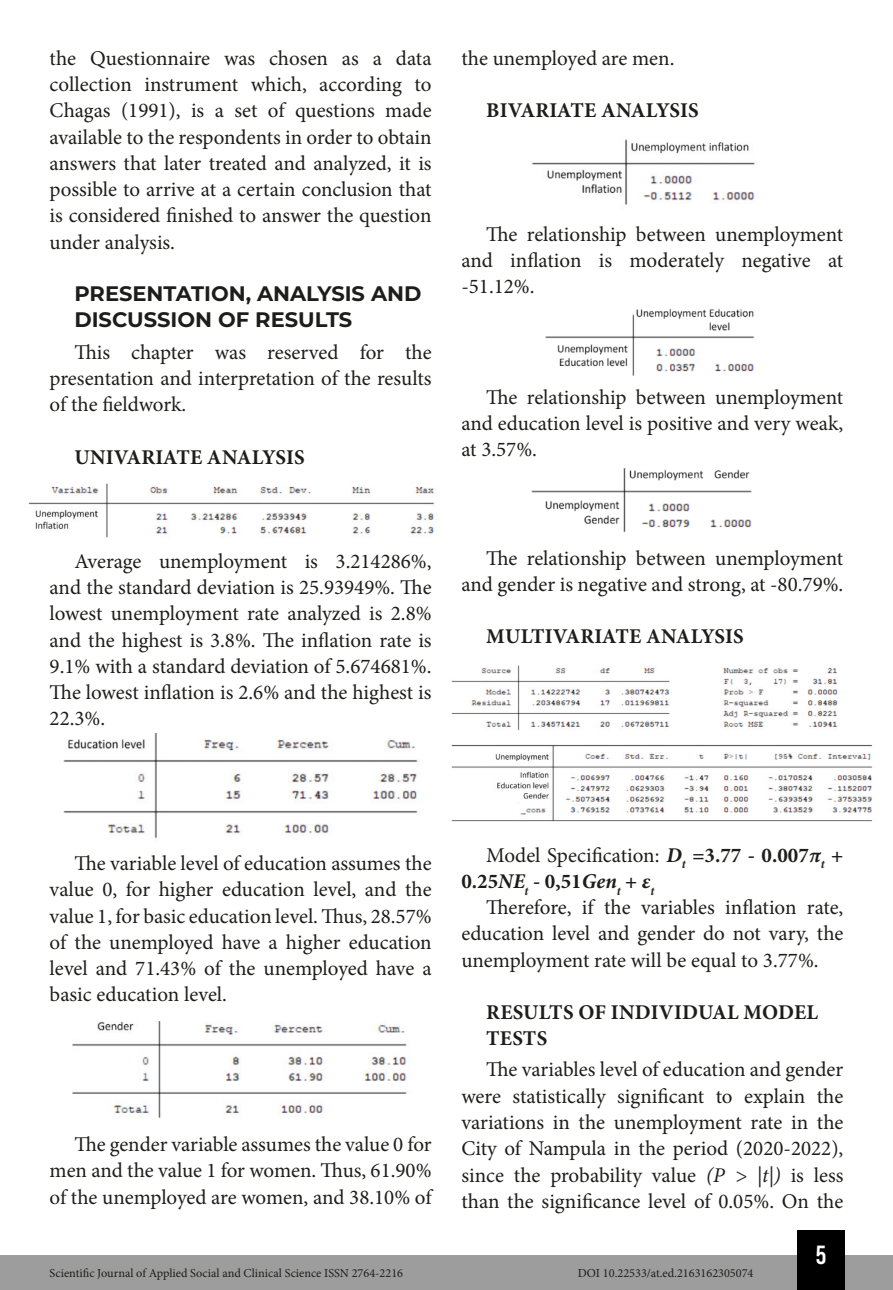
<style>
.page{position:relative;width:893px;height:1290px;background:#fff}
.page>*{position:absolute;margin:0;border:0;box-sizing:border-box;transform-origin:0 0}
.t1{font:26.25px "Bebas Kai";color:#fff}
.t2{font:21px/26.2px "Minion Pro";letter-spacing:-.005em;color:#1d1d1b;text-align:justify}
.t3{font:700 21px/26.2px "Minion Pro";letter-spacing:.01em;color:#1d1d1b}
.t4{font:700 21px/26.2px "Montserrat";color:#1d1d1b}
.t5{font:12.25px "Minion Pro";color:#1d1d1b}
.s1{font-weight:400}
.s2{font-style:italic}
</style>
<div class="page">
<div style="left:0;top:1255px;width:893px;height:35px;background:#9d9d9d"></div>
<div style="left:797px;top:1230px;width:48px;height:60px;background:#000"></div>
<img style="left:28px;top:483px;width:407px;height:55px">
<img style="left:63px;top:734px;width:355px;height:105px">
<img style="left:72px;top:1021px;width:335px;height:98px">
<img style="left:532px;top:139px;width:223px;height:66px">
<img style="left:545px;top:308px;width:209px;height:68px">
<img style="left:531px;top:468px;width:221px;height:65px">
<img style="left:451px;top:665px;width:422px;height:157px">
<p class="t2" style="left:50px;top:45px;width:383px">the Questionnaire was chosen as a data collection instrument which, according to Chagas (1991), is a set of questions made available to the respondents in order to obtain answers that later treated and analyzed, it is possible to arrive at a certain conclusion that is considered finished to answer the question under analysis.</p>
<p class="t4" style="left:74px;top:279px;width:348px">PRESENTATION, ANALYSIS AND<br>DISCUSSION OF RESULTS</p>
<p class="t2" style="left:50px;top:339px;width:384px;text-indent:25px">This chapter was reserved for the presentation and interpretation of the results of the fieldwork.</p>
<p class="t3" style="left:75px;top:443px;width:232px">UNIVARIATE ANALYSIS</p>
<p class="t2" style="left:461px;top:45px;width:215px">the unemployed are men.</p>
<p class="t3" style="left:486px;top:97px;width:214px">BIVARIATE ANALYSIS</p>
<p class="t2" style="left:461px;top:221px;width:383px;text-indent:25px">The relationship between unemployment and inflation is moderately negative at -51.12%.</p>
<p class="t2" style="left:461px;top:384px;width:383px;text-indent:25px">The relationship between unemployment and education level is positive and very weak, at 3.57%.</p>
<p class="t2" style="left:50px;top:548px;width:384px;text-indent:25px">Average unemployment is 3.214286%, and the standard deviation is 25.93949%. The lowest unemployment rate analyzed is 2.8% and the highest is 3.8%. The inflation rate is 9.1% with a standard deviation of 5.674681%.<br>The lowest inflation is 2.6% and the highest is 22.3%.</p>
<p class="t2" style="left:461px;top:545px;width:384px;text-align:right">The relationship between unemployment and gender is negative and strong, at -80.79%.</p>
<p class="t3" style="left:486px;top:623px;width:259px">MULTIVARIATE ANALYSIS</p>
<p class="t2" style="left:50px;top:850px;width:384px;text-indent:25px">The variable level of education assumes the value 0, for higher education level, and the value 1, for basic education level. Thus, 28.57% of the unemployed have a higher education level and 71.43% of the unemployed have a basic education level.</p>
<p class="t2" style="left:50px;top:1131px;width:383px;text-indent:25px">The gender variable assumes the value 0 for men and the value 1 for women. Thus, 61.90% of the unemployed are women, and 38.10% of</p>
<p class="t3" style="left:461px;top:841px;width:383px;text-indent:25px"><span class="s1">Model Specification:</span> <span class="s2">D</span><sub>t</sub> =3.77 - 0.007<span class="s2">π</span><sub>t</sub> +<br>0.25<span class="s2">NE</span><sub>t</sub> - 0,51<span class="s2">Gen</span><sub>t</sub> + <span class="s2">ε</span><sub>t</sub></p>
<p class="t2" style="left:461px;top:894px;width:383px;text-indent:25px">Therefore, if the variables inflation rate, education level and gender do not vary, the unemployment rate will be equal to 3.77%.</p>
<p class="t3" style="left:486px;top:999px;width:333px">RESULTS OF INDIVIDUAL MODEL<br>TESTS</p>
<p class="t2" style="left:461px;top:1057px;width:383px;text-indent:25px">The variables level of education and gender were statistically significant to explain the variations in the unemployment rate in the City of Nampula in the period (2020-2022), since the probability value <span class="s2">(P &gt; |t|)</span> is less than the significance level of 0.05%. On the</p>
<p class="t1" style="left:816px;top:1241px;width:12px">5</p>
<p class="t5" style="left:50px;top:1265px;width:355px">Scientific Journal of Applied Social and Clinical Science ISSN 2764-2216</p>
<p class="t5" style="left:578px;top:1265px;width:177px">DOI 10.22533/at.ed.2163162305074</p>
</div>
